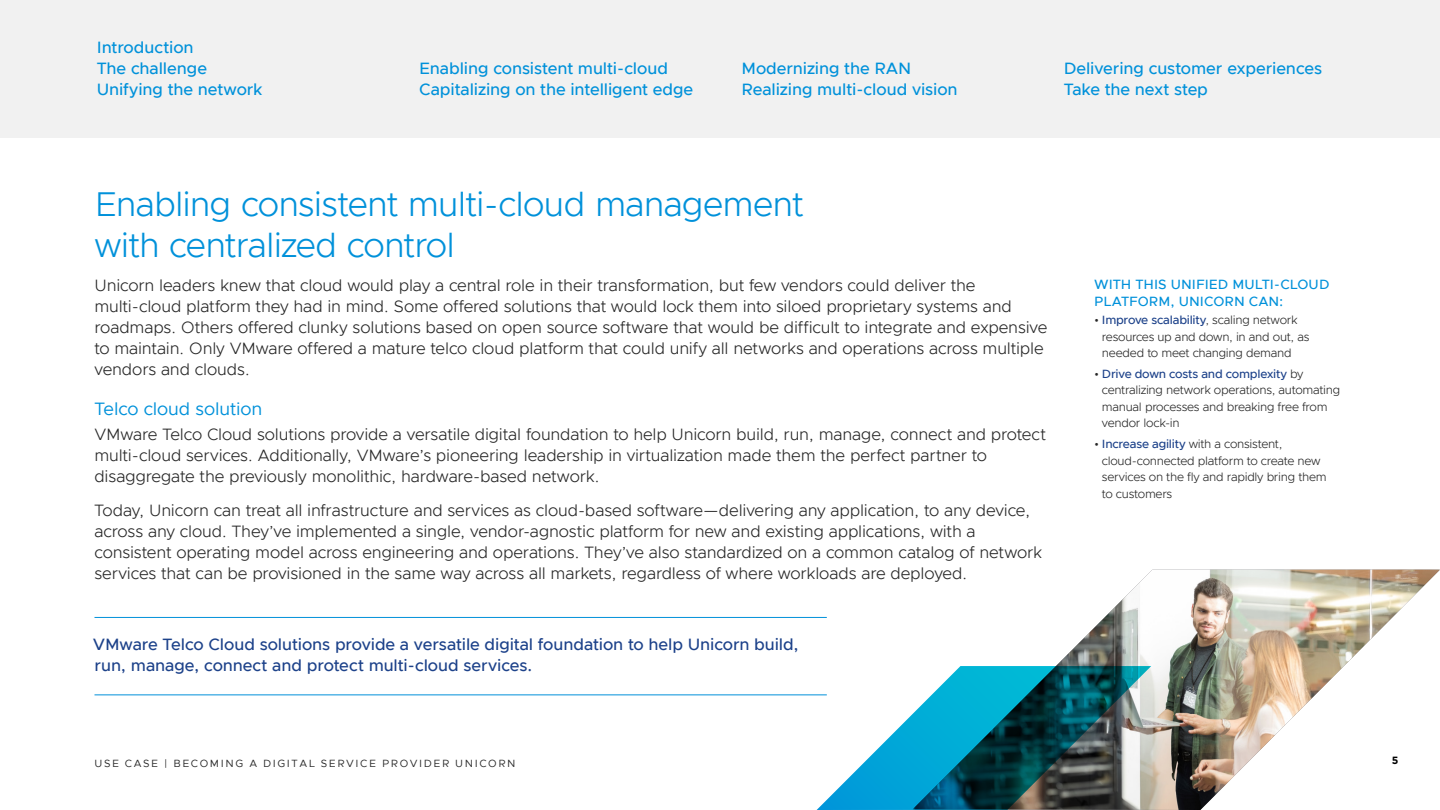
<style>
.page{position:relative;width:1440px;height:810px;background:#fff}
.page>*{position:absolute;margin:0;border:0;box-sizing:border-box;transform-origin:0 0}
._2a__SUBHEAD_1{font:300 34.5px/40.5px "Metropolis";letter-spacing:-.025em;color:#0091da}
._2b__SUBHEAD_2{font:18px "Metropolis";letter-spacing:-.005em;color:#0091da}
._3a__BODY_TEXT{font:300 16.5px/21px "Metropolis";letter-spacing:-.01em;color:#262626}
.t1{font:500 16.5px/21px "Metropolis";letter-spacing:-.005em;color:#0091da}
._3a__BODY_TEXT-2{font:500 16.5px/21px "Metropolis";letter-spacing:-.005em;color:#1d428a}
._5a__SIDEBAR_HEADER{font:500 13.5px/16.5px "Metropolis";letter-spacing:.005em;color:#0091da}
.t2{font:300 12px/16.5px "Metropolis";letter-spacing:-.02em;color:#262626}
.t3{font:10.5px "Metropolis";letter-spacing:.15em;color:#262626}
.t4{font:700 10.5px "Gotham";color:#000}
.s1{font-weight:500;color:#1d428a}
</style>
<div class="page">
<hr style="left:94px;top:617px;width:733px;height:1px;background:#0091da">
<hr style="left:94px;top:694px;width:733px;height:1px;background:#0091da">
<img style="left:1056px;top:570px;width:384px;height:240px">
<svg style="left:817px;top:666px;width:334px;height:144px"></svg>
<div style="left:0;top:0;width:1440px;height:138px;background:#f1f1f1"></div>
<p class="t1" style="left:97px;top:37px;width:167px">Introduction<br>The challenge<br>Unifying the network</p>
<p class="t1" style="left:419px;top:58px;width:276px">Enabling consistent multi-cloud<br>Capitalizing on the intelligent edge</p>
<p class="t1" style="left:741px;top:58px;width:218px">Modernizing the RAN<br>Realizing multi-cloud vision</p>
<p class="t1" style="left:1064px;top:58px;width:260px">Delivering customer experiences<br>Take the next step</p>
<p class="_2a__SUBHEAD_1" style="left:94px;top:184px;width:711px">Enabling consistent multi-cloud management with centralized control</p>
<p class="_3a__BODY_TEXT" style="left:94px;top:275px;width:954px">Unicorn leaders knew that cloud would play a central role in their transformation, but few vendors could deliver the multi-cloud platform they had in mind. Some offered solutions that would lock them into siloed proprietary systems and roadmaps. Others offered clunky solutions based on open source software that would be difficult to integrate and expensive to maintain. Only VMware offered a mature telco cloud platform that could unify all networks and operations across multiple vendors and clouds.</p>
<p class="_2b__SUBHEAD_2" style="left:94px;top:398px;width:169px">Telco cloud solution</p>
<p class="_3a__BODY_TEXT" style="left:94px;top:423px;width:953px">VMware Telco Cloud solutions provide a versatile digital foundation to help Unicorn build, run, manage, connect and protect multi-cloud services. Additionally, VMware’s pioneering leadership in virtualization made them the perfect partner to disaggregate the previously monolithic, hardware-based network.</p>
<p class="_3a__BODY_TEXT" style="left:94px;top:500px;width:949px">Today, Unicorn can treat all infrastructure and services as cloud-based software—delivering any application, to any device, across any cloud. They’ve implemented a single, vendor-agnostic platform for new and existing applications, with a consistent operating model across engineering and operations. They’ve also standardized on a common catalog of network services that can be provisioned in the same way across all markets, regardless of where workloads are deployed.</p>
<p class="_3a__BODY_TEXT-2" style="left:93px;top:634px;width:708px">VMware Telco Cloud solutions provide a versatile digital foundation to help Unicorn build, run, manage, connect and protect multi-cloud services.</p>
<p class="_5a__SIDEBAR_HEADER" style="left:1094px;top:276px;width:237px">WITH THIS UNIFIED MULTI-CLOUD<br>PLATFORM, UNICORN CAN:</p>
<p class="t2" style="left:1102px;top:312px;width:209px;text-indent:-8px">• <span class="s1">Improve scalability</span>, scaling network resources up and down, in and out, as needed to meet changing demand</p>
<p class="t2" style="left:1102px;top:366px;width:240px;text-indent:-8px">• <span class="s1">Drive down costs and complexity</span> by centralizing network operations, automating manual processes and breaking free from vendor lock-in</p>
<p class="t2" style="left:1102px;top:436px;width:226px;text-indent:-8px">• <span class="s1">Increase agility</span> with a consistent, cloud-connected platform to create new services on the fly and rapidly bring them to customers</p>
<p class="t3" style="left:94px;top:757px;width:423px">USE CASE | BECOMING A DIGITAL SERVICE PROVIDER UNICORN</p>
<p class="t4" style="left:1392px;top:754px;width:8px">5</p>
</div>
